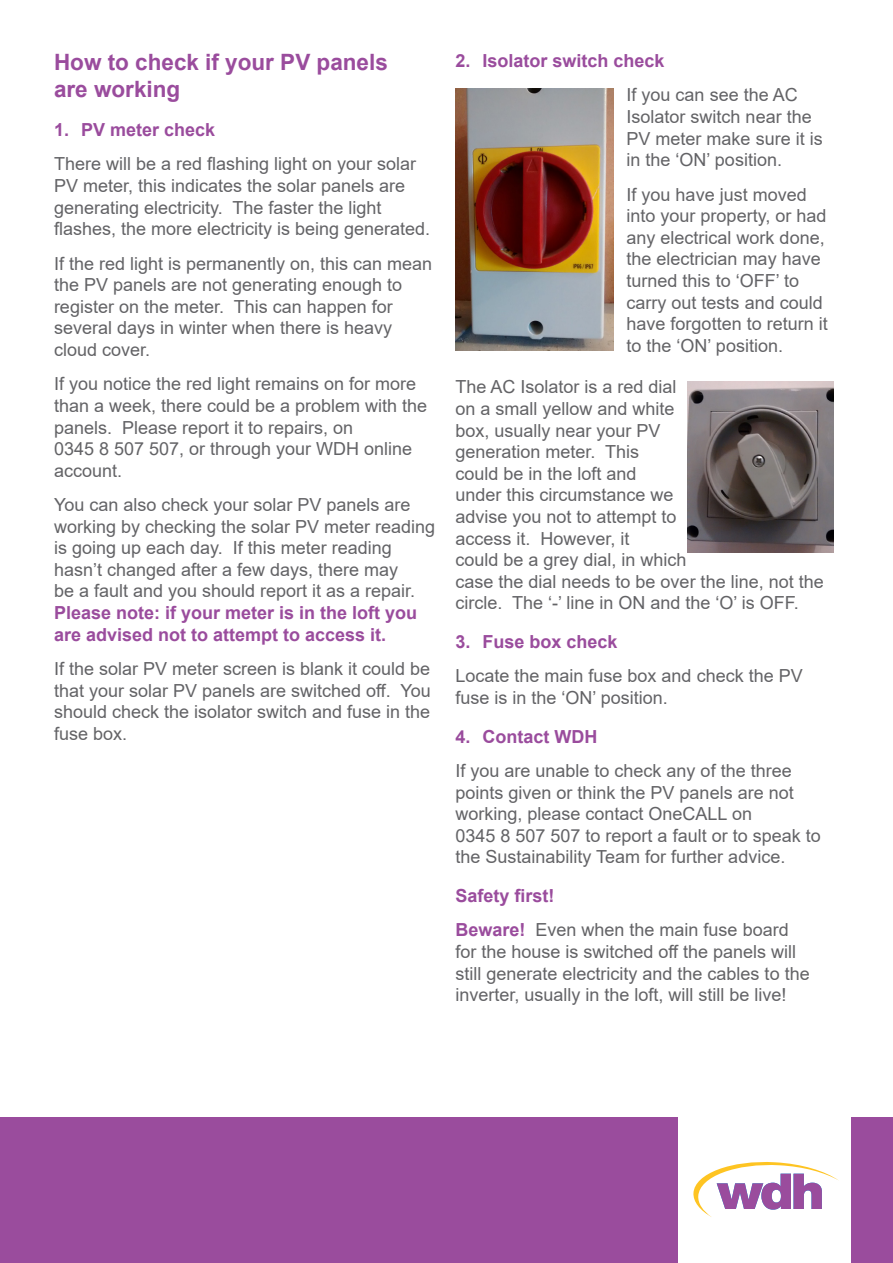
<style>
.page{position:relative;width:893px;height:1263px;background:#fff}
.page>*{position:absolute;margin:0;border:0;box-sizing:border-box;transform-origin:0 0}
.titles{font:700 22.5px/27px "Arial";color:#9a4c9d}
.main{font:18px/21.6px "Arial";color:#636366}
.Sub_title{font:700 18px "Arial";color:#9a4c9d}
.s1{font-weight:700;color:#9a4c9d}
</style>
<div class="page">
<div style="left:0;top:1117px;width:893px;height:146px;background:#9a4c9d"></div>
<div style="left:678px;top:1106px;width:172px;height:157px;background:#fff"></div>
<svg style="left:693px;top:1162px;width:146px;height:55px"></svg>
<img style="left:455px;top:88px;width:159px;height:262px">
<img style="left:688px;top:381px;width:145px;height:172px">
<p class="titles" style="left:54px;top:49px;width:335px">How to check if your PV panels are working</p>
<p class="Sub_title" style="left:54px;top:117px;width:163px">1. PV meter check</p>
<p class="main" style="left:54px;top:153px;width:378px">There will be a red flashing light on your solar PV meter, this indicates the solar panels are generating electricity. The faster the light flashes, the more electricity is being generated.</p>
<p class="main" style="left:54px;top:252px;width:380px">If the red light is permanently on, this can mean the PV panels are not generating enough to register on the meter. This can happen for several days in winter when there is heavy cloud cover.</p>
<p class="main" style="left:54px;top:373px;width:375px">If you notice the red light remains on for more than a week, there could be a problem with the panels. Please report it to repairs, on<br>0345 8 507 507, or through your WDH online account.</p>
<p class="main" style="left:54px;top:494px;width:383px">You can also check your solar PV panels are working by checking the solar PV meter reading is going up each day. If this meter reading hasn’t changed after a few days, there may<br>be a fault and you should report it as a repair.<br><span class="s1">Please note: if your meter is in the loft you are advised not to attempt to access it.</span></p>
<p class="main" style="left:54px;top:658px;width:378px;text-align:justify">If the solar PV meter screen is blank it could be that your solar PV panels are switched off. You should check the isolator switch and fuse in the fuse box.</p>
<p class="Sub_title" style="left:455px;top:48px;width:211px">2. Isolator switch check</p>
<p class="main" style="left:627px;top:84px;width:198px">If you can see the AC<br>Isolator switch near the<br>PV meter make sure it is in the ‘ON’ position.</p>
<p class="main" style="left:627px;top:183px;width:203px">If you have just moved into your property, or had any electrical work done, the electrician may have turned this to ‘OFF’ to carry out tests and could have forgotten to return it to the ‘ON’ position.</p>
<p class="main" style="left:455px;top:376px;width:370px">The AC Isolator is a red dial<br>on a small yellow and white<br>box, usually near your PV<br>generation meter. This<br>could be in the loft and<br>under this circumstance we<br>advise you not to attempt to<br>access it. However, it<br>could be a grey dial, in which<br>case the dial needs to be over the line, not the circle. The ‘-’ line in ON and the ‘O’ is OFF.</p>
<p class="Sub_title" style="left:455px;top:629px;width:164px">3. Fuse box check</p>
<p class="main" style="left:455px;top:665px;width:349px">Locate the main fuse box and check the PV fuse is in the ‘ON’ position.</p>
<p class="Sub_title" style="left:455px;top:724px;width:143px">4. Contact WDH</p>
<p class="main" style="left:455px;top:760px;width:367px">If you are unable to check any of the three points given or think the PV panels are not working, please contact OneCALL on<br>0345 8 507 507 to report a fault or to speak to the Sustainability Team for further advice.</p>
<p class="Sub_title" style="left:455px;top:883px;width:101px">Safety first!</p>
<p class="main" style="left:455px;top:919px;width:356px"><span class="s1">Beware!</span> Even when the main fuse board for the house is switched off the panels will still generate electricity and the cables to the inverter, usually in the loft, will still be live!</p>
</div>
